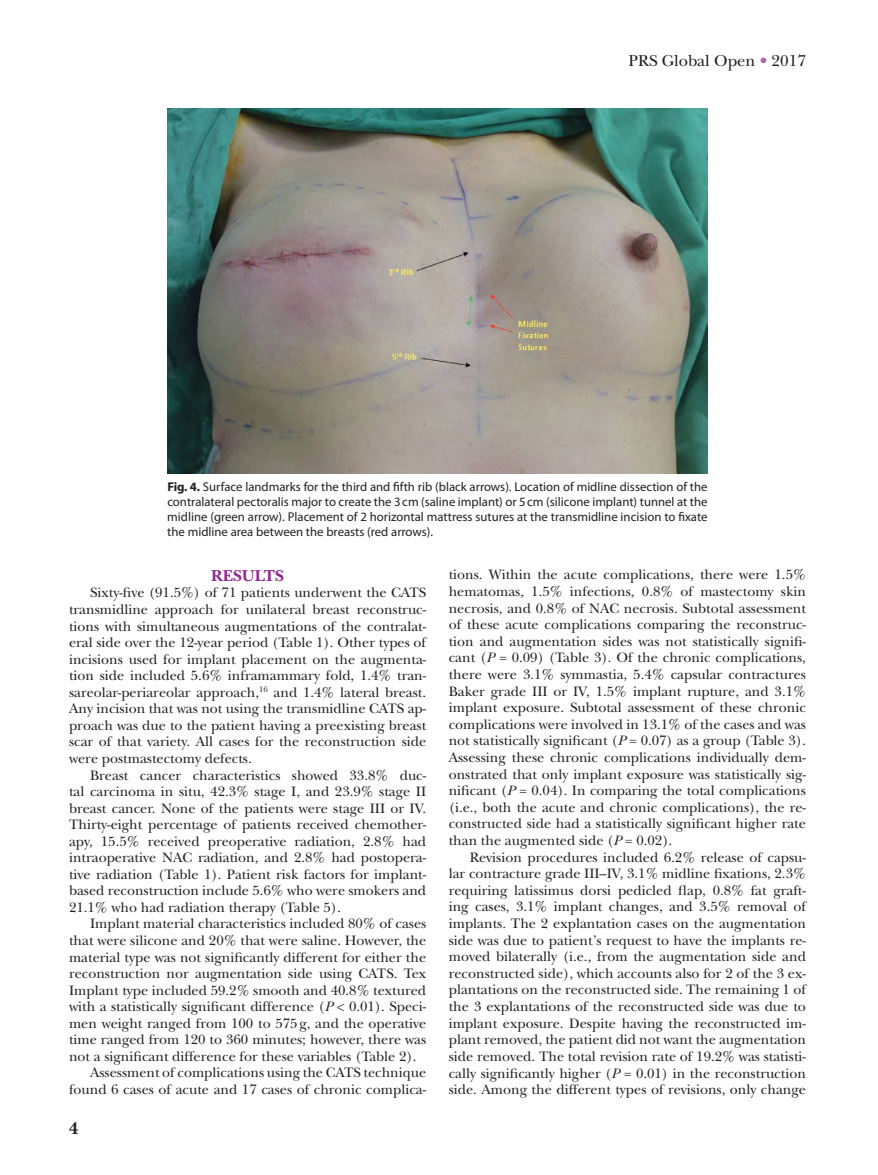
<style>
.page{position:relative;width:878px;height:1175px;background:#fff}
.page>*{position:absolute;margin:0;border:0;box-sizing:border-box;transform-origin:0 0}
.t1{font:700 18px "New Baskerville";color:#231f20}
.t2{font:16.5px "New Baskerville";color:#231f20}
.t3{font:700 16.5px "New Baskerville";color:#90268f}
.t4{font:14.25px/16.6px "New Baskerville";color:#231f20;text-align:justify}
.t5{font:12.75px/15px "Myriad Pro";color:#231f20;text-align:justify}
.s1{color:#a966aa}
.s2{font-weight:700}
.s3{font-style:italic}
</style>
<div class="page">
<img style="left:167px;top:108px;width:540px;height:365px">
<p class="t2" style="left:628px;top:51px;width:179px">PRS Global Open <span class="s1">•</span> 2017</p>
<p class="t5" style="left:167px;top:479px;width:542px"><span class="s2">Fig. 4.</span> Surface landmarks for the third and fifth rib (black arrows). Location of midline dissection of the contralateral pectoralis major to create the 3cm (saline implant) or 5cm (silicone implant) tunnel at the midline (green arrow). Placement of 2 horizontal mattress sutures at the transmidline incision to fixate the midline area between the breasts (red arrows).</p>
<p class="t3" style="left:211px;top:566px;width:74px">RESULTS</p>
<p class="t4" style="left:69px;top:584px;width:359px;text-indent:21px">Sixty-five (91.5%) of 71 patients underwent the CATS transmidline approach for unilateral breast reconstruc&shy;tions with simultaneous augmentations of the contralat&shy;eral side over the 12-year period (Table 1). Other types of incisions used for implant placement on the augmenta&shy;tion side included 5.6% inframammary fold, 1.4% tran&shy;sareolar-periareolar approach,<sup>16</sup> and 1.4% lateral breast.<br>Any incision that was not using the transmidline CATS ap&shy;proach was due to the patient having a preexisting breast scar of that variety. All cases for the reconstruction side were postmastectomy defects.</p>
<p class="t4" style="left:69px;top:766px;width:359px;text-indent:21px">Breast cancer characteristics showed 33.8% duc&shy;tal carcinoma in situ, 42.3% stage I, and 23.9% stage II breast cancer. None of the patients were stage III or IV.<br>Thirty-eight percentage of patients received chemother&shy;apy, 15.5% received preoperative radiation, 2.8% had intraoperative NAC radiation, and 2.8% had postopera&shy;tive radiation (Table 1). Patient risk factors for implant&shy;based reconstruction include 5.6% who were smokers and 21.1% who had radiation therapy (Table 5).</p>
<p class="t4" style="left:90px;top:915px;width:338px">Implant material characteristics included 80% of cases</p>
<p class="t4" style="left:69px;top:932px;width:359px">that were silicone and 20% that were saline. However, the</p>
<p class="t4" style="left:69px;top:948px;width:358px">material type was not significantly different for either the</p>
<p class="t4" style="left:69px;top:965px;width:359px">reconstruction nor augmentation side using CATS. Tex</p>
<p class="t4" style="left:69px;top:981px;width:359px">Implant type included 59.2% smooth and 40.8% textured</p>
<p class="t4" style="left:69px;top:998px;width:359px">with a statistically significant difference (<span class="s3">P</span> &lt; 0.01). Speci-</p>
<p class="t4" style="left:69px;top:1015px;width:359px">men weight ranged from 100 to 575g, and the operative</p>
<p class="t4" style="left:69px;top:1031px;width:359px">time ranged from 120 to 360 minutes; however, there was</p>
<p class="t4" style="left:69px;top:1048px;width:349px">not a significant difference for these variables (Table 2).</p>
<p class="t4" style="left:90px;top:1064px;width:337px">Assessment of complications using the CATS technique</p>
<p class="t4" style="left:69px;top:1081px;width:358px">found 6 cases of acute and 17 cases of chronic complica-</p>
<p class="t1" style="left:69px;top:1118px;width:11px">4</p>
<p class="t4" style="left:449px;top:566px;width:359px">tions. Within the acute complications, there were 1.5% hematomas, 1.5% infections, 0.8% of mastectomy skin necrosis, and 0.8% of NAC necrosis. Subtotal assessment of these acute complications comparing the reconstruc&shy;tion and augmentation sides was not statistically signifi&shy;cant (<span class="s3">P</span> = 0.09) (Table 3). Of the chronic complications, there were 3.1% symmastia, 5.4% capsular contractures Baker grade III or IV, 1.5% implant rupture, and 3.1% implant exposure. Subtotal assessment of these chronic complications were involved in 13.1% of the cases and was not statistically significant (<span class="s3">P</span> = 0.07) as a group (Table 3).<br>Assessing these chronic complications individually dem&shy;onstrated that only implant exposure was statistically sig&shy;nificant (<span class="s3">P</span> = 0.04). In comparing the total complications (i.e., both the acute and chronic complications), the re&shy;constructed side had a statistically significant higher rate than the augmented side (<span class="s3">P</span> = 0.02).</p>
<p class="t4" style="left:449px;top:848px;width:359px;text-indent:21px">Revision procedures included 6.2% release of capsu&shy;lar contracture grade III–IV, 3.1% midline fixations, 2.3% requiring latissimus dorsi pedicled flap, 0.8% fat graft&shy;ing cases, 3.1% implant changes, and 3.5% removal of implants. The 2 explantation cases on the augmentation side was due to patient’s request to have the implants re&shy;moved bilaterally (i.e., from the augmentation side and reconstructed side), which accounts also for 2 of the 3 ex&shy;plantations on the reconstructed side. The remaining 1 of the 3 explantations of the reconstructed side was due to implant exposure. Despite having the reconstructed im&shy;plant removed, the patient did not want the augmentation side removed. The total revision rate of 19.2% was statisti&shy;cally significantly higher (<span class="s3">P</span> = 0.01) in the reconstruction side. Among the different types of revisions, only change</p>
</div>
